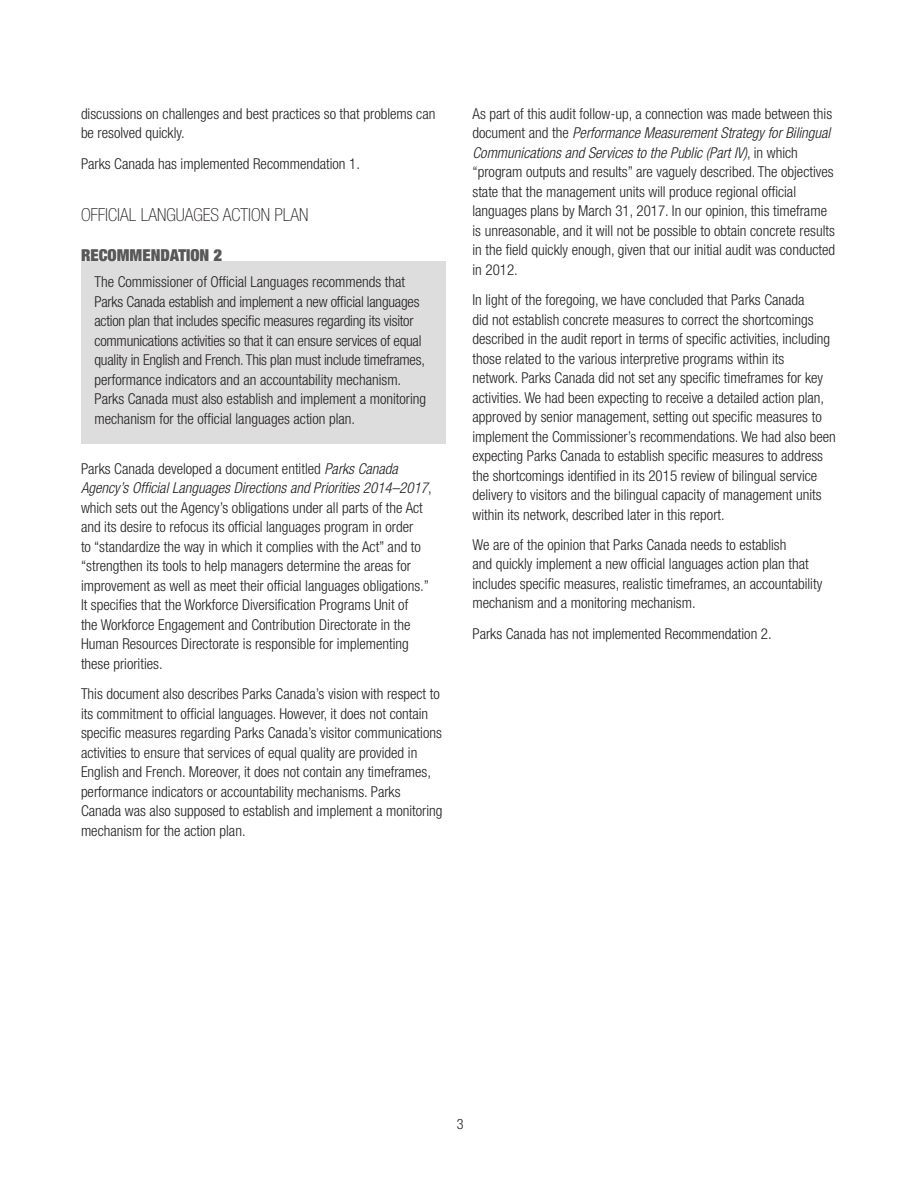
<style>
.page{position:relative;width:918px;height:1188px;background:#fff}
.page>*{position:absolute;margin:0;border:0;box-sizing:border-box;transform-origin:0 0}
.sous-titre{font:100 condensed 18px "Helvetica Neue LT Std";color:#231f20}
.Recomm{font:900 condensed 16.5px "Helvetica Neue LT Std";color:#57585a}
.main_texte{font:300 condensed 15px/19.5px "Helvetica Neue LT Std";color:#231f20}
.text_recomm{font:300 condensed 15px/19.5px "Helvetica Neue LT Std";letter-spacing:-.015em;color:#231f20}
.t1{font:300 condensed 14.25px "Helvetica Neue LT Std";color:#231f20}
.s1{font-style:italic}
</style>
<div class="page">
<div style="left:81px;top:261px;width:365px;height:183px;background:#dedddd"></div>
<p class="main_texte" style="left:81px;top:104px;width:356px">discussions on challenges and best practices so that problems can be resolved quickly.</p>
<p class="main_texte" style="left:81px;top:153px;width:281px">Parks Canada has implemented Recommendation 1.</p>
<p class="sous-titre" style="left:81px;top:205px;width:229px">OFFICIAL LANGUAGES ACTION PLAN</p>
<p class="Recomm" style="left:81px;top:245px;width:143px">RECOMMENDATION 2</p>
<p class="text_recomm" style="left:94px;top:272px;width:333px">The Commissioner of Official Languages recommends that Parks Canada establish and implement a new official languages action plan that includes specific measures regarding its visitor communications activities so that it can ensure services of equal quality in English and French. This plan must include timeframes, performance indicators and an accountability mechanism.<br>Parks Canada must also establish and implement a monitoring mechanism for the official languages action plan.</p>
<p class="main_texte" style="left:81px;top:459px;width:352px">Parks Canada developed a document entitled <span class="s1">Parks Canada Agency’s Official Languages Directions and Priorities 2014–2017</span>, which sets out the Agency’s obligations under all parts of the Act and its desire to refocus its official languages program in order<br>to “standardize the way in which it complies with the Act” and to “strengthen its tools to help managers determine the areas for improvement as well as meet their official languages obligations.” It specifies that the Workforce Diversification Programs Unit of<br>the Workforce Engagement and Contribution Directorate in the Human Resources Directorate is responsible for implementing these priorities.</p>
<p class="main_texte" style="left:81px;top:684px;width:363px">This document also describes Parks Canada’s vision with respect to its commitment to official languages. However, it does not contain specific measures regarding Parks Canada’s visitor communications activities to ensure that services of equal quality are provided in English and French. Moreover, it does not contain any timeframes, performance indicators or accountability mechanisms. Parks Canada was also supposed to establish and implement a monitoring mechanism for the action plan.</p>
<p class="main_texte" style="left:472px;top:104px;width:364px">As part of this audit follow-up, a connection was made between this document and the <span class="s1">Performance Measurement Strategy for Bilingual Communications and Services to the Public (Part IV)</span>, in which “program outputs and results” are vaguely described. The objectives state that the management units will produce regional official languages plans by March 31, 2017. In our opinion, this timeframe is unreasonable, and it will not be possible to obtain concrete results in the field quickly enough, given that our initial audit was conducted in 2012.</p>
<p class="main_texte" style="left:472px;top:290px;width:365px">In light of the foregoing, we have concluded that Parks Canada<br>did not establish concrete measures to correct the shortcomings described in the audit report in terms of specific activities, including those related to the various interpretive programs within its<br>network. Parks Canada did not set any specific timeframes for key activities. We had been expecting to receive a detailed action plan, approved by senior management, setting out specific measures to implement the Commissioner’s recommendations. We had also been expecting Parks Canada to establish specific measures to address the shortcomings identified in its 2015 review of bilingual service delivery to visitors and the bilingual capacity of management units within its network, described later in this report.</p>
<p class="main_texte" style="left:472px;top:535px;width:351px">We are of the opinion that Parks Canada needs to establish<br>and quickly implement a new official languages action plan that includes specific measures, realistic timeframes, an accountability mechanism and a monitoring mechanism.</p>
<p class="main_texte" style="left:472px;top:623px;width:301px">Parks Canada has not implemented Recommendation 2.</p>
<p class="t1" style="left:457px;top:1116px;width:8px">3</p>
</div>
